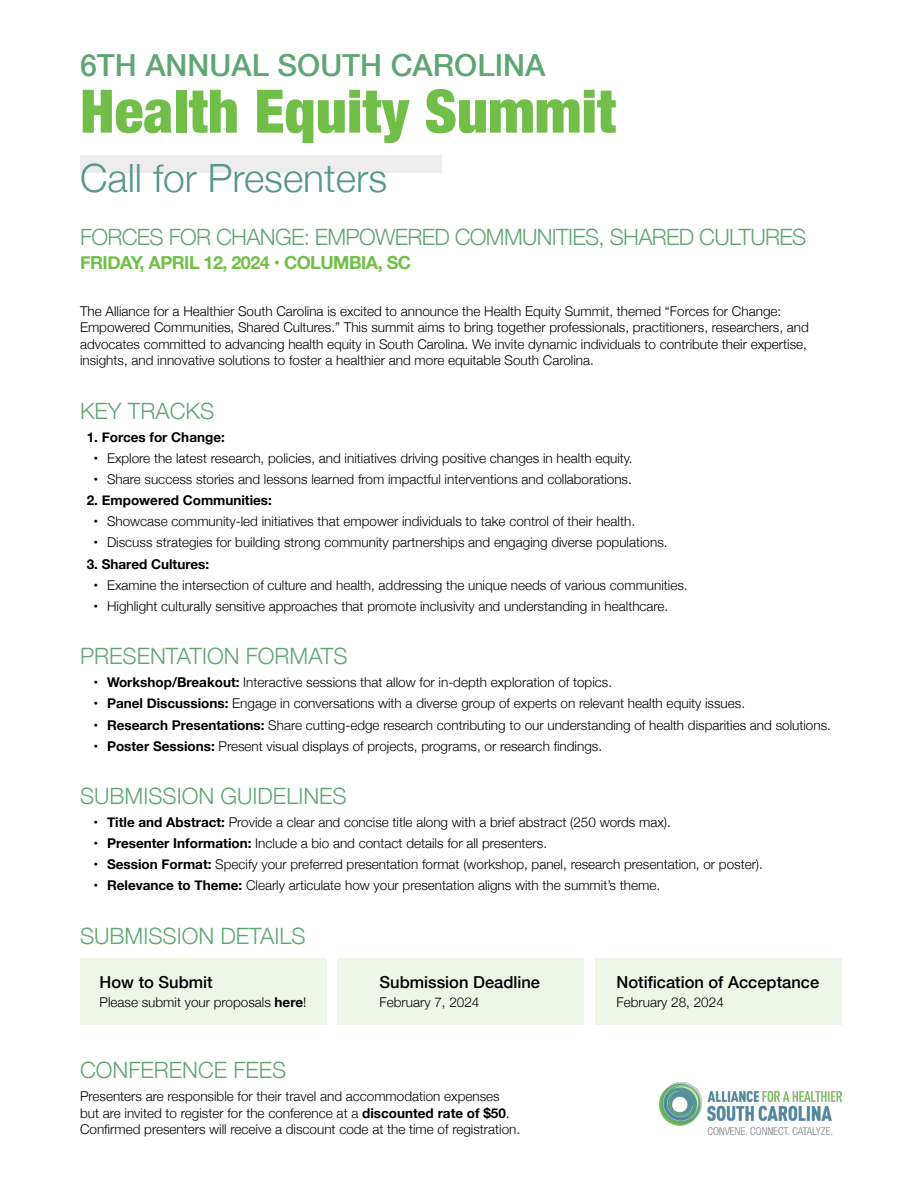
<style>
.page{position:relative;width:918px;height:1188px;background:#fff}
.page>*{position:absolute;margin:0;border:0;box-sizing:border-box;transform-origin:0 0}
.t1{font:900 condensed 60px "Helvetica Neue";color:#71bf49}
.t2{font:300 39px "Helvetica Neue";color:#58978c}
.t3{font:500 30.45px "Helvetica Neue";color:#60a675}
.t4{font:300 22.5px "Helvetica Neue";color:#60a675}
.t5{font:300 22.5px "Helvetica Neue";letter-spacing:-.03em;color:#60a675}
.t6{font:700 18px "Helvetica Neue";letter-spacing:-.03em;color:#71bf49}
.t7{font:500 16.5px "Helvetica Neue";color:#000}
.t8{font:300 13.5px/16.5px "Helvetica Neue";color:#000}
.t9{font:700 13.5px "Helvetica Neue";color:#000}
.s1{font-weight:700}
</style>
<div class="page">
<img style="left:659px;top:1082px;width:182px;height:52px">
<div style="left:80px;top:958px;width:246px;height:67px;background:#eef6e8"></div>
<div style="left:337px;top:958px;width:247px;height:67px;background:#eef6e8"></div>
<div style="left:595px;top:958px;width:246px;height:67px;background:#eef6e8"></div>
<div style="left:80px;top:155px;width:362px;height:18px;background:#ededee"></div>
<h3 class="t3" style="left:80px;top:47px;width:467px">6TH ANNUAL SOUTH CAROLINA</h3>
<h1 class="t1" style="left:80px;top:74px;width:537px">Health Equity Summit</h1>
<h2 class="t2" style="left:80px;top:154px;width:309px">Call for Presenters</h2>
<h3 class="t5" style="left:80px;top:223px;width:728px">FORCES FOR CHANGE: EMPOWERED COMMUNITIES, SHARED CULTURES</h3>
<h3 class="t6" style="left:80px;top:249px;width:333px">FRIDAY, APRIL 12, 2024 • COLUMBIA, SC</h3>
<p class="t8" style="left:80px;top:303px;width:730px">The Alliance for a Healthier South Carolina is excited to announce the Health Equity Summit, themed “Forces for Change:<br>Empowered Communities, Shared Cultures.” This summit aims to bring together professionals, practitioners, researchers, and advocates committed to advancing health equity in South Carolina. We invite dynamic individuals to contribute their expertise, insights, and innovative solutions to foster a healthier and more equitable South Carolina.</p>
<h3 class="t4" style="left:80px;top:397px;width:136px">KEY TRACKS</h3>
<p class="t9" style="left:87px;top:427px;width:140px">1. Forces for Change:</p>
<p class="t8" style="left:94px;top:450px;width:541px"><span class="s1">•</span> Explore the latest research, policies, and initiatives driving positive changes in health equity.</p>
<p class="t8" style="left:94px;top:471px;width:540px"><span class="s1">•</span> Share success stories and lessons learned from impactful interventions and collaborations.</p>
<p class="t9" style="left:87px;top:490px;width:187px">2. Empowered Communities:</p>
<p class="t8" style="left:94px;top:513px;width:543px"><span class="s1">•</span> Showcase community-led initiatives that empower individuals to take control of their health.</p>
<p class="t8" style="left:94px;top:534px;width:576px"><span class="s1">•</span> Discuss strategies for building strong community partnerships and engaging diverse populations.</p>
<p class="t9" style="left:87px;top:553px;width:124px">3. Shared Cultures:</p>
<p class="t8" style="left:94px;top:576px;width:596px"><span class="s1">•</span> Examine the intersection of culture and health, addressing the unique needs of various communities.</p>
<p class="t8" style="left:94px;top:597px;width:576px"><span class="s1">•</span> Highlight culturally sensitive approaches that promote inclusivity and understanding in healthcare.</p>
<h3 class="t4" style="left:80px;top:642px;width:269px">PRESENTATION FORMATS</h3>
<p class="t8" style="left:94px;top:674px;width:520px"><span class="s1">• Workshop/Breakout:</span> Interactive sessions that allow for in-depth exploration of topics.</p>
<p class="t8" style="left:94px;top:695px;width:653px"><span class="s1">• Panel Discussions:</span> Engage in conversations with a diverse group of experts on relevant health equity issues.</p>
<p class="t8" style="left:94px;top:716px;width:739px"><span class="s1">• Research Presentations:</span> Share cutting-edge research contributing to our understanding of health disparities and solutions.</p>
<p class="t8" style="left:94px;top:737px;width:510px"><span class="s1">• Poster Sessions:</span> Present visual displays of projects, programs, or research findings.</p>
<h3 class="t4" style="left:80px;top:782px;width:268px">SUBMISSION GUIDELINES</h3>
<p class="t8" style="left:94px;top:814px;width:579px"><span class="s1">• Title and Abstract:</span> Provide a clear and concise title along with a brief abstract (250 words max).</p>
<p class="t8" style="left:94px;top:835px;width:455px"><span class="s1">• Presenter Information:</span> Include a bio and contact details for all presenters.</p>
<p class="t8" style="left:94px;top:856px;width:671px"><span class="s1">• Session Format:</span> Specify your preferred presentation format (workshop, panel, research presentation, or poster).</p>
<p class="t8" style="left:94px;top:877px;width:568px"><span class="s1">• Relevance to Theme:</span> Clearly articulate how your presentation aligns with the summit’s theme.</p>
<h3 class="t4" style="left:80px;top:922px;width:227px">SUBMISSION DETAILS</h3>
<p class="t7" style="left:100px;top:972px;width:115px">How to Submit</p>
<p class="t8" style="left:100px;top:993px;width:208px">Please submit your proposals <span class="s1">here</span>!</p>
<p class="t7" style="left:380px;top:972px;width:162px">Submission Deadline</p>
<p class="t8" style="left:380px;top:993px;width:101px">February 7, 2024</p>
<h3 class="t4" style="left:80px;top:1056px;width:208px">CONFERENCE FEES</h3>
<p class="t8" style="left:80px;top:1088px;width:442px">Presenters are responsible for their travel and accommodation expenses but are invited to register for the conference at a <span class="s1">discounted rate of $50</span>.<br>Confirmed presenters will receive a discount code at the time of registration.</p>
<p class="t7" style="left:617px;top:972px;width:204px">Notification of Acceptance</p>
<p class="t8" style="left:617px;top:993px;width:109px">February 28, 2024</p>
</div>
